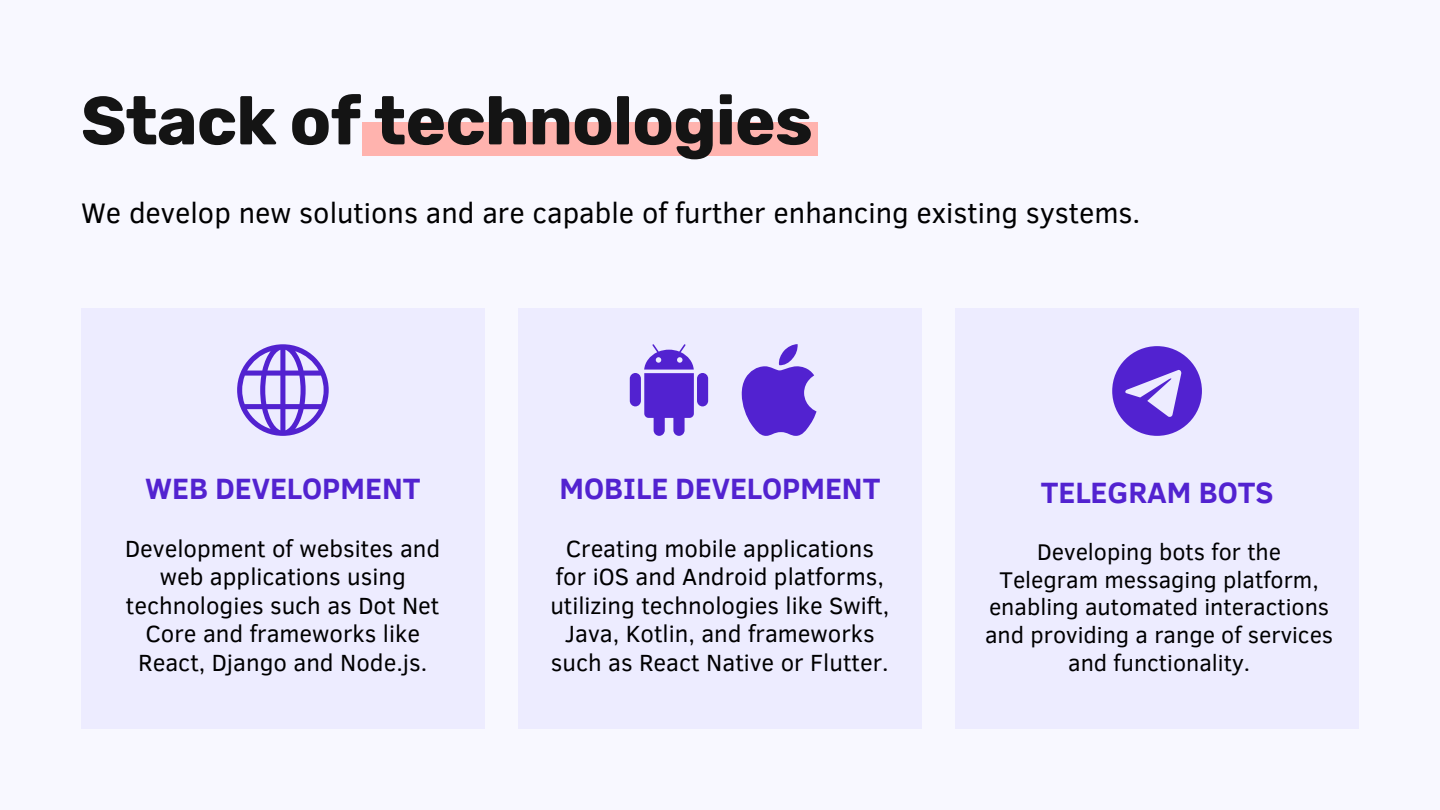
<style>
.page{position:relative;width:1440px;height:810px;background:#f8f8ff}
.page>*{position:absolute;margin:0;border:0;box-sizing:border-box;transform-origin:0 0}
.t1{font:700 68px "Rubik";letter-spacing:-.01em;color:#141414}
.t2{font:700 30.2px "Clear Sans";color:#5222d0}
.t3{font:29px "Clear Sans";color:#000}
.t4{font:24px/28.5px "Clear Sans";color:#000;text-align:center}
.t5{font:23.3px/27.7px "Clear Sans";color:#000;text-align:center}
</style>
<div class="page">
<div style="left:362px;top:122px;width:456px;height:34px;background:#ffb3ae"></div>
<div style="left:81px;top:308px;width:404px;height:421px;background:#edecff"></div>
<div style="left:518px;top:308px;width:404px;height:421px;background:#edecff"></div>
<div style="left:955px;top:308px;width:404px;height:421px;background:#edecff"></div>
<svg style="left:237px;top:344px;width:92px;height:92px"></svg>
<svg style="left:630px;top:344px;width:78px;height:92px"></svg>
<svg style="left:742px;top:344px;width:74px;height:92px"></svg>
<svg style="left:1112px;top:346px;width:90px;height:90px"></svg>
<h1 class="t1" style="left:81px;top:81px;width:733px">Stack of technologies</h1>
<p class="t3" style="left:81px;top:192px;width:1061px">We develop new solutions and are capable of further enhancing existing systems.</p>
<h3 class="t2" style="left:145px;top:467px;width:277px">WEB DEVELOPMENT</h3>
<p class="t2" style="left:560px;top:467px;width:322px">MOBILE DEVELOPMENT</p>
<h2 class="t2" style="left:1041px;top:471px;width:234px">TELEGRAM BOTS</h2>
<p class="t4" style="left:125px;top:533px;width:317px">Development of websites and web applications using technologies such as Dot Net<br>Core and frameworks like<br>React, Django and Node.js.</p>
<p class="t4" style="left:550px;top:533px;width:340px">Creating mobile applications for iOS and Android platforms, utilizing technologies like Swift,<br>Java, Kotlin, and frameworks such as React Native or Flutter.</p>
<h2 class="t5" style="left:985px;top:537px;width:350px">Developing bots for the<br>Telegram messaging platform, enabling automated interactions and providing a range of services and functionality.</h2>
</div>
